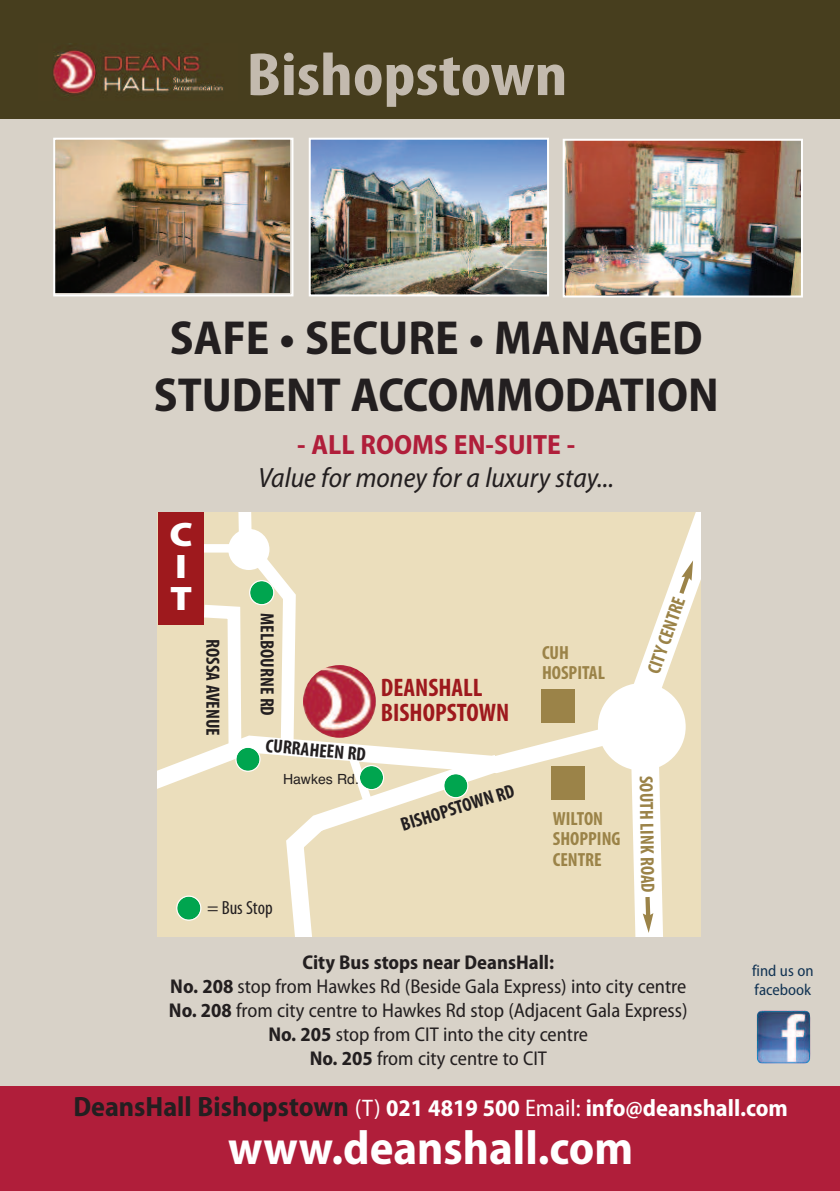
<style>
.page{position:relative;width:840px;height:1191px;background:#fff}
.page>*{position:absolute;margin:0;border:0;box-sizing:border-box;transform-origin:0 0}
.t1{font:700 condensed 61.4px "Myriad Pro";color:#c3baae;scale:1.16 1}
.t2{font:700 semi-condensed 48px/57.6px "Myriad Pro";color:#231f20;text-align:center}
.t3{font:700 semi-condensed 48px "Myriad Pro";color:#fff}
.t4{font:900 34px/31.8px "Myriad Pro";color:#fff;scale:1.14 1}
.t5{font:italic semi-condensed 28px "Myriad Pro";color:#231f20}
.t6{font:700 semi-condensed 28px "Myriad Pro";color:#b01e3a}
.t7{font:700 condensed 25.4px/25.4px "Myriad Pro";color:#9e191d}
.t8{font:700 semi-condensed 24px "Myriad Pro";color:#fff}
.t9{font:semi-condensed 20px/24px "Myriad Pro";color:#231f20;text-align:center}
.t10{font:700 condensed 19.2px "Myriad Pro";color:#9b8348}
.t11{font:700 condensed 19.2px "Myriad Pro";color:#231f20}
.t12{font:700 condensed 19px/20.2px "Myriad Pro";color:#9b8348}
.t13{font:700 condensed 19px "Myriad Pro";color:#231f20}
.t14{font:condensed 19px "Myriad Pro";color:#231f20}
.t15{font:semi-condensed 16px/19.2px "Myriad Pro";color:#113353}
.t16{font:14px "Helvetica";color:#231f20}
.s1{font-weight:700}
.s2{font-size:28px;color:#231f20}
.s3{font-weight:400}
</style>
<div class="page">
<div style="left:0;top:119px;width:839px;height:967px;background:#d8d2c8"></div>
<div style="left:0;top:0;width:839px;height:118px;background:#473e1e"></div>
<img style="left:53px;top:50px;width:171px;height:46px">
<div style="left:158px;top:513px;width:541px;height:423px;background:#ebdebc"></div>
<svg style="left:158px;top:716px;width:451px;height:84px"></svg>
<svg style="left:277px;top:741px;width:241px;height:195px"></svg>
<svg style="left:339px;top:739px;width:41px;height:78px"></svg>
<svg style="left:191px;top:513px;width:111px;height:249px"></svg>
<div style="left:158px;top:513px;width:46px;height:111px;background:#9e191d"></div>
<img style="left:303px;top:665px;width:73px;height:72px;border-radius:50%">
<div style="left:541px;top:689px;width:33px;height:33px;background:#9b8348"></div>
<div style="left:551px;top:766px;width:33px;height:33px;background:#9b8348"></div>
<svg style="left:609px;top:513px;width:90px;height:423px"></svg>
<div style="left:444px;top:774px;width:23px;height:23px;background:#00a54f;border-radius:50%"></div>
<div style="left:443px;top:773px;width:25px;height:25px;border:2px solid #fff;border-radius:50%"></div>
<div style="left:177px;top:896px;width:23px;height:23px;background:#00a54f;border-radius:50%"></div>
<div style="left:176px;top:895px;width:25px;height:25px;border:2px solid #fff;border-radius:50%"></div>
<div style="left:236px;top:747px;width:23px;height:24px;background:#00a54f;border-radius:50%"></div>
<div style="left:235px;top:746px;width:25px;height:26px;border:2px solid #fff;border-radius:50%"></div>
<div style="left:250px;top:581px;width:23px;height:23px;background:#00a54f;border-radius:50%"></div>
<div style="left:249px;top:580px;width:25px;height:25px;border:2px solid #fff;border-radius:50%"></div>
<div style="left:360px;top:766px;width:23px;height:23px;background:#00a54f;border-radius:50%"></div>
<div style="left:358px;top:765px;width:26px;height:25px;border:2px solid #fff;border-radius:50%"></div>
<div style="left:0;top:1085px;width:839px;height:106px;background:#b01e3a"></div>
<img style="left:56px;top:141px;width:233px;height:151px">
<div style="left:53px;top:138px;width:240px;height:158px;border:2px solid #fff"></div>
<img style="left:311px;top:141px;width:234px;height:152px">
<div style="left:308px;top:138px;width:240px;height:158px;border:2px solid #fff"></div>
<img style="left:565px;top:142px;width:234px;height:152px">
<div style="left:562px;top:139px;width:240px;height:158px;border:2px solid #fff"></div>
<img style="left:756px;top:1010px;width:54px;height:53px">
<h1 class="t1" style="left:246px;top:53px;width:278px">Bishopstown</h1>
<h2 class="t2" style="left:154px;top:313px;width:566px">SAFE • SECURE • MANAGED<br>STUDENT ACCOMMODATION</h2>
<h3 class="t6" style="left:297px;top:434px;width:279px">- ALL ROOMS EN-SUITE -</h3>
<h3 class="t5" style="left:258px;top:468px;width:357px">Value for money for a luxury stay...</h3>
<h3 class="t4" style="left:169px;top:521px;width:22px">C<br>I<br>T</h3>
<p class="t11" style="left:220px;top:639px;width:98px;rotate:90deg">ROSSA AVENUE</p>
<p class="t11" style="left:274px;top:613px;width:104px;rotate:90deg">MELBOURNE RD</p>
<p class="t13" style="left:266px;top:739px;width:102px;rotate:5deg">CURRAHEEN RD</p>
<p class="t16" style="left:283px;top:771px;width:77px">Hawkes Rd.</p>
<p class="t7" style="left:381px;top:676px;width:130px">DEANSHALL<br>BISHOPSTOWN</p>
<p class="t13" style="left:399px;top:818px;width:119px;rotate:-17deg">BISHOPSTOWN RD</p>
<p class="t14" style="left:207px;top:900px;width:67px">= Bus Stop</p>
<p class="t12" style="left:541px;top:644px;width:64px">CUH<br>HOSPITAL</p>
<p class="t10" style="left:646px;top:671px;width:82px;rotate:-71deg">CITY CENTRE</p>
<p class="t12" style="left:552px;top:810px;width:69px">WILTON<br>SHOPPING<br>CENTRE</p>
<p class="t10" style="left:652px;top:775px;width:118px;rotate:89deg">SOUTH LINK ROAD</p>
<p class="t9" style="left:169px;top:952px;width:520px"><span class="s1">City Bus stops near DeansHall:<br>No. 208</span> stop from Hawkes Rd (Beside Gala Express) into city centre <span class="s1">No. 208</span> from city centre to Hawkes Rd stop (Adjacent Gala Express)<br><span class="s1">No. 205</span> stop from CIT into the city centre<br><span class="s1">No. 205</span> from city centre to CIT</p>
<p class="t15" style="left:751px;top:962px;width:63px">find us on facebook</p>
<p class="t8" style="left:73px;top:1098px;width:715px"><span class="s2">DeansHall Bishopstown</span> <span class="s3">(T)</span> 021 4819 500 <span class="s3">Email:</span> info@deanshall.com</p>
<h2 class="t3" style="left:228px;top:1130px;width:406px">www.deanshall.com</h2>
</div>
